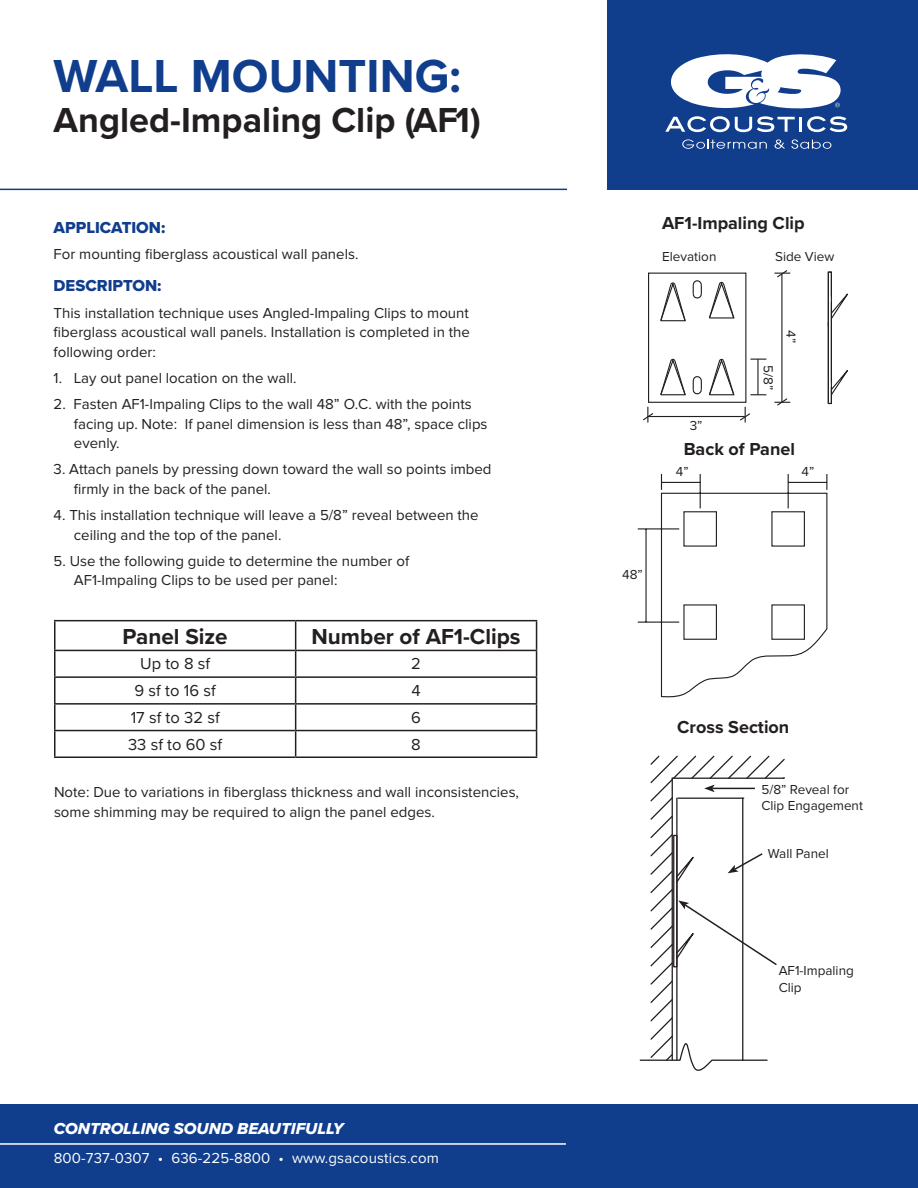
<style>
.page{position:relative;width:918px;height:1188px;background:#fff}
.page>*{position:absolute;margin:0;border:0;box-sizing:border-box;transform-origin:0 0}
.t1{font:700 48px "Proxima Nova";color:#103d8c}
.t2{font:700 36px "Proxima Nova";color:#231f20}
.t3{font:700 22.5px "Proxima Nova";color:#231f20}
.t4{font:700 18px "Proxima Nova";color:#231f20}
.t5{font:16.5px "Proxima Nova";color:#231f20}
.t6{font:16.5px "Proxima Nova Extrabld It";color:#fff}
.t7{font:16.5px "Proxima Nova Extrabld";color:#103d8c}
.t8{font:15px/19.5px "Proxima Nova";color:#231f20}
.t9{font:15px "Proxima Nova";letter-spacing:.01em;color:#fff}
.t10{font:13.5px/16.5px "Proxima Nova";color:#231f20}
</style>
<div class="page">
<div style="left:0;top:1104px;width:918px;height:84px;background:#103d8c"></div>
<hr style="left:0;top:1143px;width:566px;height:2px;background:#fff">
<div style="left:607px;top:0;width:311px;height:190px;background:#103d8c"></div>
<svg style="left:682px;top:139px;width:85px;height:10px"></svg>
<svg style="left:775px;top:139px;width:10px;height:10px"></svg>
<svg style="left:791px;top:139px;width:40px;height:10px"></svg>
<svg style="left:665px;top:116px;width:130px;height:16px"></svg>
<hr style="left:799px;top:117px;width:3px;height:15px;background:#fff">
<svg style="left:807px;top:116px;width:40px;height:16px"></svg>
<svg style="left:671px;top:54px;width:170px;height:55px"></svg>
<hr style="left:0;top:189px;width:567px;height:1px;background:#103d8c">
<hr style="left:54px;top:620px;width:242px;height:1px;background:#231f20">
<hr style="left:54px;top:621px;width:2px;height:29px;background:#231f20">
<hr style="left:296px;top:620px;width:241px;height:1px;background:#231f20">
<hr style="left:54px;top:650px;width:242px;height:1px;background:#231f20">
<hr style="left:54px;top:651px;width:2px;height:25px;background:#231f20">
<hr style="left:296px;top:650px;width:241px;height:1px;background:#231f20">
<hr style="left:54px;top:676px;width:242px;height:2px;background:#231f20">
<hr style="left:54px;top:678px;width:2px;height:25px;background:#231f20">
<hr style="left:296px;top:676px;width:241px;height:2px;background:#231f20">
<hr style="left:54px;top:703px;width:242px;height:2px;background:#231f20">
<hr style="left:54px;top:705px;width:2px;height:25px;background:#231f20">
<hr style="left:296px;top:703px;width:241px;height:2px;background:#231f20">
<hr style="left:54px;top:730px;width:242px;height:1px;background:#231f20">
<hr style="left:54px;top:731px;width:2px;height:25px;background:#231f20">
<hr style="left:296px;top:730px;width:241px;height:1px;background:#231f20">
<svg style="left:295px;top:621px;width:1px;height:135px"></svg>
<svg style="left:536px;top:621px;width:1px;height:135px"></svg>
<hr style="left:54px;top:756px;width:242px;height:2px;background:#231f20">
<hr style="left:296px;top:756px;width:241px;height:2px;background:#231f20">
<svg style="left:637px;top:474px;width:191px;height:224px"></svg>
<svg style="left:639px;top:755px;width:146px;height:316px"></svg>
<div style="left:648px;top:273px;width:98px;height:130px;border:1px solid #231f20"></div>
<div style="left:828px;top:272px;width:4px;height:132px;border:1px solid #231f20"></div>
<svg style="left:828px;top:355px;width:20px;height:49px"></svg>
<svg style="left:828px;top:272px;width:20px;height:55px"></svg>
<svg style="left:660px;top:280px;width:75px;height:42px"></svg>
<svg style="left:660px;top:358px;width:75px;height:38px"></svg>
<svg style="left:750px;top:359px;width:16px;height:1px"></svg>
<hr style="left:757px;top:359px;width:2px;height:36px;background:#231f20">
<svg style="left:750px;top:394px;width:16px;height:1px"></svg>
<hr style="left:781px;top:273px;width:1px;height:129px;background:#231f20">
<svg style="left:774px;top:397px;width:16px;height:9px"></svg>
<svg style="left:774px;top:270px;width:16px;height:9px"></svg>
<hr style="left:647px;top:416px;width:98px;height:1px;background:#231f20">
<svg style="left:739px;top:407px;width:11px;height:16px"></svg>
<svg style="left:643px;top:407px;width:11px;height:16px"></svg>
<h1 class="t1" style="left:54px;top:40px;width:409px">WALL MOUNTING:</h1>
<h2 class="t2" style="left:54px;top:94px;width:429px">Angled-Impaling Clip (AF1)</h2>
<p class="t7" style="left:54px;top:215px;width:113px">APPLICATION:</p>
<p class="t8" style="left:54px;top:245px;width:306px">For mounting fiberglass acoustical wall panels.</p>
<p class="t7" style="left:54px;top:274px;width:109px">DESCRIPTON:</p>
<p class="t8" style="left:54px;top:303px;width:418px;text-align:justify">This installation technique uses Angled-Impaling Clips to mount fiberglass acoustical wall panels. Installation is completed in the following order:</p>
<p class="t8" style="left:54px;top:368px;width:244px">1. Lay out panel location on the wall.</p>
<p class="t8" style="left:74px;top:395px;width:415px;text-indent:-20px">2. Fasten AF1-Impaling Clips to the wall 48” O.C. with the points facing up. Note: If panel dimension is less than 48”, space clips evenly.</p>
<p class="t8" style="left:74px;top:460px;width:419px;text-indent:-20px">3. Attach panels by pressing down toward the wall so points imbed firmly in the back of the panel.</p>
<p class="t8" style="left:74px;top:506px;width:406px;text-indent:-20px">4. This installation technique will leave a 5/8” reveal between the ceiling and the top of the panel.</p>
<p class="t8" style="left:74px;top:551px;width:337px;text-indent:-20px">5. Use the following guide to determine the number of<br>AF1-Impaling Clips to be used per panel:</p>
<h3 class="t3" style="left:123px;top:620px;width:107px">Panel Size</h3>
<h3 class="t3" style="left:312px;top:620px;width:211px">Number of AF1-Clips</h3>
<p class="t5" style="left:140px;top:655px;width:71px">Up to 8 sf</p>
<p class="t5" style="left:411px;top:655px;width:11px">2</p>
<p class="t5" style="left:135px;top:681px;width:83px">9 sf to 16 sf</p>
<p class="t5" style="left:411px;top:681px;width:11px">4</p>
<p class="t5" style="left:131px;top:708px;width:90px">17 sf to 32 sf</p>
<p class="t5" style="left:411px;top:708px;width:11px">6</p>
<p class="t5" style="left:128px;top:735px;width:96px">33 sf to 60 sf</p>
<p class="t5" style="left:411px;top:735px;width:11px">8</p>
<p class="t8" style="left:54px;top:783px;width:467px">Note: Due to variations in fiberglass thickness and wall inconsistencies, some shimming may be required to align the panel edges.</p>
<p class="t6" style="left:54px;top:1116px;width:291px">CONTROLLING SOUND BEAUTIFULLY</p>
<p class="t9" style="left:54px;top:1150px;width:387px">800-737-0307 • 636-225-8800 • www.gsacoustics.com</p>
<p class="t4" style="left:662px;top:210px;width:144px">AF1-Impaling Clip</p>
<p class="t10" style="left:662px;top:249px;width:56px">Elevation</p>
<p class="t10" style="left:775px;top:249px;width:61px">Side View</p>
<p class="t10" style="left:690px;top:417px;width:14px">3”</p>
<p class="t10" style="left:776px;top:365px;width:27px;rotate:90deg">5/8”</p>
<p class="t10" style="left:799px;top:330px;width:14px;rotate:90deg">4”</p>
<p class="t4" style="left:684px;top:436px;width:113px">Back of Panel</p>
<p class="t10" style="left:676px;top:464px;width:14px">4”</p>
<p class="t10" style="left:802px;top:464px;width:14px">4”</p>
<p class="t10" style="left:622px;top:567px;width:22px">48”</p>
<p class="t4" style="left:677px;top:713px;width:114px">Cross Section</p>
<p class="t10" style="left:761px;top:781px;width:103px">5/8” Reveal for<br>Clip Engagement</p>
<p class="t10" style="left:768px;top:845px;width:62px">Wall Panel</p>
<p class="t10" style="left:779px;top:963px;width:77px">AF1-Impaling<br>Clip</p>
</div>
